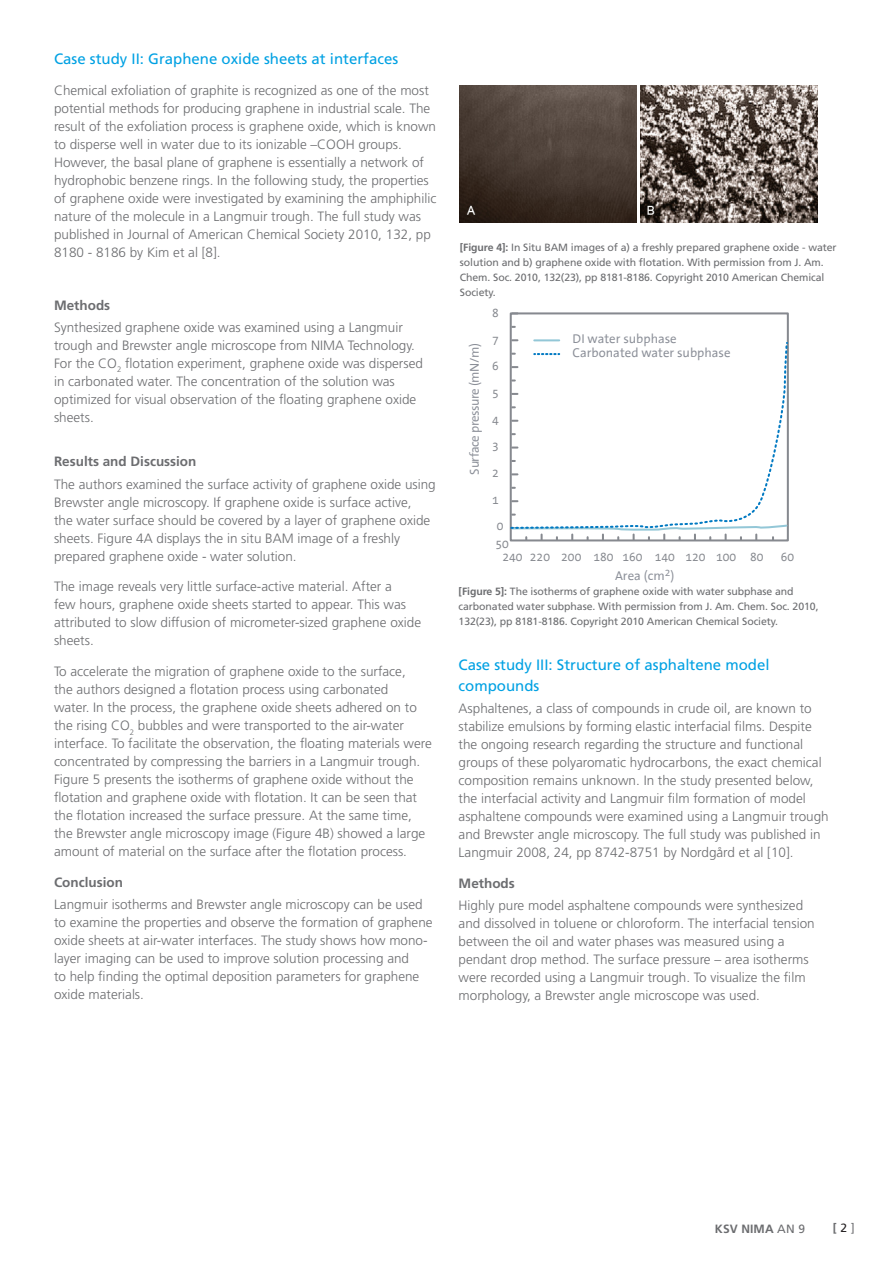
<style>
.page{position:relative;width:893px;height:1263px;background:#fff}
.page>*{position:absolute;margin:0;border:0;box-sizing:border-box;transform-origin:0 0}
.SUBHEAD_1{font:15px/21px "Frutiger LT Std";color:#00a1e3}
.BODY_COPY{font:300 13.5px/18px "Frutiger LT Std";color:#6c6d70}
.SUBHEAD_1-2{font:300 13.5px/18px "Frutiger LT Std";color:#6c6d70}
.SUBHEAD_2{font:300 13.5px/18px "Frutiger LT Std";color:#6c6d70}
.SUBHEAD_2-2{font:700 13.5px "Frutiger LT Std";color:#6c6d70}
.t1{font:12.9px/13.8px "The Sans Office";color:#8b8f98}
.t2{font:12.9px "The Sans Office";letter-spacing:-.035em;color:#8b8f98}
.t3{font:12.15px/26.7px "The Sans Office";color:#86898f;text-align:center}
.FOLIO_COPY{font:700 12px "Frutiger LT Std";letter-spacing:.01em;color:#6c6d70}
.t4{font:10.5px/15px "Frutiger LT Std";letter-spacing:-.01em;color:#6c6d70}
.s1{font-weight:700}
.s2{font-weight:400}
.s3{font-weight:400;color:#231f20}
</style>
<div class="page">
<img style="left:460px;top:86px;width:177px;height:137px">
<img style="left:640px;top:86px;width:177px;height:137px">
<hr style="left:534px;top:339px;width:25px;height:2px;background:#93c7d7">
<svg style="left:510px;top:531px;width:278px;height:9px"></svg>
<svg style="left:509px;top:340px;width:280px;height:191px"></svg>
<p class="SUBHEAD_1" style="left:54px;top:48px;width:346px">Case study II: Graphene oxide sheets at interfaces</p>
<p class="SUBHEAD_1-2" style="left:54px;top:81px;width:384px">Chemical exfoliation of graphite is recognized as one of the most potential methods for producing graphene in industrial scale. The result of the exfoliation process is graphene oxide, which is known to disperse well in water due to its ionizable –COOH groups.<br>However, the basal plane of graphene is essentially a network of hydrophobic benzene rings. In the following study, the properties of graphene oxide were investigated by examining the amphiphilic nature of the molecule in a Langmuir trough. The full study was published in Journal of American Chemical Society 2010, 132, pp 8180 - 8186 by Kim et al [8].</p>
<p class="SUBHEAD_2-2" style="left:54px;top:297px;width:58px">Methods</p>
<p class="SUBHEAD_2" style="left:54px;top:318px;width:370px">Synthesized graphene oxide was examined using a Langmuir trough and Brewster angle microscope from NIMA Technology.<br>For the CO<sub>2</sub> flotation experiment, graphene oxide was dispersed in carbonated water. The concentration of the solution was optimized for visual observation of the floating graphene oxide sheets.</p>
<p class="SUBHEAD_2-2" style="left:54px;top:454px;width:144px">Results and Discussion</p>
<p class="BODY_COPY" style="left:54px;top:475px;width:383px">The authors examined the surface activity of graphene oxide using Brewster angle microscopy. If graphene oxide is surface active,<br>the water surface should be covered by a layer of graphene oxide sheets. Figure 4A displays the in situ BAM image of a freshly prepared graphene oxide - water solution.</p>
<p class="BODY_COPY" style="left:54px;top:578px;width:369px">The image reveals very little surface-active material. After a<br>few hours, graphene oxide sheets started to appear. This was attributed to slow diffusion of micrometer-sized graphene oxide sheets.</p>
<p class="BODY_COPY" style="left:54px;top:663px;width:379px">To accelerate the migration of graphene oxide to the surface,<br>the authors designed a flotation process using carbonated<br>water. In the process, the graphene oxide sheets adhered on to the rising CO<sub>2</sub> bubbles and were transported to the air-water interface. To facilitate the observation, the floating materials were concentrated by compressing the barriers in a Langmuir trough.<br>Figure 5 presents the isotherms of graphene oxide without the flotation and graphene oxide with flotation. It can be seen that the flotation increased the surface pressure. At the same time, the Brewster angle microscopy image (Figure 4B) showed a large amount of material on the surface after the flotation process.</p>
<p class="SUBHEAD_2-2" style="left:54px;top:874px;width:70px">Conclusion</p>
<p class="BODY_COPY" style="left:54px;top:896px;width:380px">Langmuir isotherms and Brewster angle microscopy can be used to examine the properties and observe the formation of graphene oxide sheets at air-water interfaces. The study shows how mono&shy;layer imaging can be used to improve solution processing and<br>to help finding the optimal deposition parameters for graphene oxide materials.</p>
<p class="t4" style="left:460px;top:240px;width:378px"><span class="s1">[Figure 4]:</span> In Situ BAM images of a) a freshly prepared graphene oxide - water solution and b) graphene oxide with flotation. With permission from J. Am.<br>Chem. Soc. 2010, 132(23), pp 8181-8186. Copyright 2010 American Chemical Society.</p>
<p class="t2" style="left:467px;top:474px;width:133px;rotate:-90deg">Surface pressure (mN/m)</p>
<p class="t3" style="left:492px;top:300px;width:8px">8</p>
<p class="t3" style="left:492px;top:327px;width:8px">7</p>
<p class="t3" style="left:492px;top:353px;width:8px;text-align:justify">6<br>5<br>4<br>3<br>2</p>
<p class="t3" style="left:492px;top:487px;width:13px">1<br>0</p>
<p class="t1" style="left:573px;top:332px;width:160px">DI water subphase<br>Carbonated water subphase</p>
<p class="t3" style="left:495px;top:531px;width:15px">50</p>
<p class="t4" style="left:459px;top:584px;width:361px"><span class="s1">[Figure 5]:</span> The isotherms of graphene oxide with water subphase and carbonated water subphase. With permission from J. Am. Chem. Soc. 2010,<br>132(23), pp 8181-8186. Copyright 2010 American Chemical Society.</p>
<p class="SUBHEAD_1" style="left:459px;top:654px;width:312px">Case study III: Structure of asphaltene model compounds</p>
<p class="BODY_COPY" style="left:459px;top:700px;width:372px">Asphaltenes, a class of compounds in crude oil, are known to stabilize emulsions by forming elastic interfacial films. Despite the ongoing research regarding the structure and functional groups of these polyaromatic hydrocarbons, the exact chemical composition remains unknown. In the study presented below, the interfacial activity and Langmuir film formation of model asphaltene compounds were examined using a Langmuir trough and Brewster angle microscopy. The full study was published in Langmuir 2008, 24, pp 8742-8751 by Nordgård et al [10].</p>
<p class="SUBHEAD_2-2" style="left:459px;top:875px;width:58px">Methods</p>
<p class="BODY_COPY" style="left:459px;top:897px;width:358px">Highly pure model asphaltene compounds were synthesized and dissolved in toluene or chloroform. The interfacial tension between the oil and water phases was measured using a pendant drop method. The surface pressure – area isotherms were recorded using a Langmuir trough. To visualize the film morphology, a Brewster angle microscope was used.</p>
<p class="t3" style="left:623px;top:544px;width:142px">160 140 120 100 80</p>
<p class="t3" style="left:503px;top:544px;width:22px">240</p>
<p class="t3" style="left:594px;top:544px;width:22px">180</p>
<p class="t3" style="left:781px;top:544px;width:15px">60</p>
<p class="t1" style="left:615px;top:569px;width:61px">Area (cm<sup>2</sup>)</p>
<p class="t3" style="left:530px;top:544px;width:53px">220 200</p>
<p class="FOLIO_COPY" style="left:715px;top:1221px;width:92px">KSV NIMA <span class="s2">AN 9</span></p>
<p class="FOLIO_COPY" style="left:833px;top:1221px;width:23px">[ <span class="s3">2</span> <span class="s2">]</span></p>
</div>
